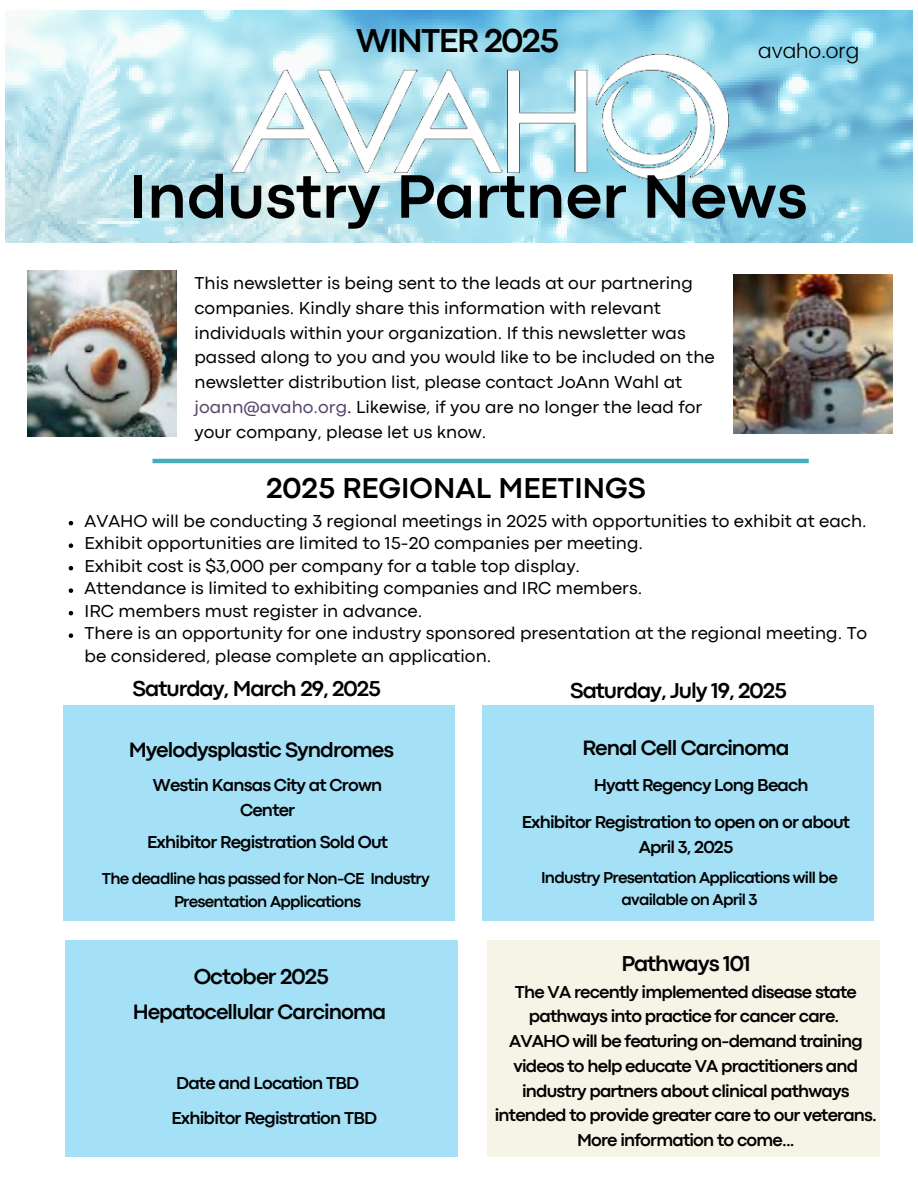
<style>
.page{position:relative;width:918px;height:1188px;background:#fff}
.page>*{position:absolute;margin:0;border:0;box-sizing:border-box;transform-origin:0 0}
.t1{font:700 63.9px "Codec Pro";color:#000}
.t2{font:700 34.5px "Codec Pro";letter-spacing:-.045em;color:#000}
.t3{font:700 30px "Codec Pro";color:#000}
.t4{font:700 22.5px "Codec Pro";letter-spacing:-.045em;color:#000}
.t5{font:700 21.75px "Codec Pro";letter-spacing:-.045em;color:#000}
.t6{font:300 20.4px "Poppins";color:#000}
.t7{font:18px/24.8px "Codec Pro";color:#000}
.t8{font:700 18px/24.8px "Codec Pro";letter-spacing:-.045em;color:#000;text-align:center}
.t9{font:700 16.5px/22.5px "Codec Pro";letter-spacing:-.045em;color:#000;text-align:center}
.s1{color:#54446b}
</style>
<div class="page">
<hr style="left:152px;top:459px;width:657px;height:4px;background:#47adbb">
<img style="left:6px;top:10px;width:907px;height:233px">
<img style="left:226px;top:40px;width:514px;height:158px">
<div style="left:63px;top:705px;width:392px;height:216px;background:#a4e0f6"></div>
<div style="left:65px;top:940px;width:393px;height:217px;background:#a4e0f6"></div>
<div style="left:483px;top:705px;width:391px;height:216px;background:#a4e0f6"></div>
<div style="left:487px;top:940px;width:393px;height:217px;background:#f6f4e7"></div>
<svg style="left:69px;top:521px;width:4px;height:4px"></svg>
<svg style="left:69px;top:543px;width:4px;height:5px"></svg>
<svg style="left:69px;top:566px;width:4px;height:4px"></svg>
<svg style="left:69px;top:588px;width:4px;height:5px"></svg>
<svg style="left:69px;top:611px;width:4px;height:4px"></svg>
<svg style="left:69px;top:633px;width:4px;height:5px"></svg>
<img style="left:734px;top:274px;width:158px;height:159px">
<img style="left:27px;top:270px;width:150px;height:167px">
<p class="t2" style="left:356px;top:29px;width:204px">WINTER 2025</p>
<p class="t6" style="left:758px;top:39px;width:103px">avaho.org</p>
<p class="t1" style="left:129px;top:174px;width:680px">Industry Partner News</p>
<h2 class="t7" style="left:195px;top:272px;width:522px">This newsletter is being sent to the leads at our partnering companies. Kindly share this information with relevant individuals within your organization. If this newsletter was passed along to you and you would like to be included on the newsletter distribution list, please contact JoAnn Wahl at <span class="s1">joann@avaho.org</span>. Likewise, if you are no longer the lead for your company, please let us know.</h2>
<p class="t3" style="left:266px;top:478px;width:381px">2025 REGIONAL MEETINGS</p>
<p class="t7" style="left:85px;top:510px;width:784px">AVAHO will be conducting 3 regional meetings in 2025 with opportunities to exhibit at each.</p>
<p class="t7" style="left:85px;top:532px;width:560px">Exhibit opportunities are limited to 15-20 companies per meeting.</p>
<p class="t7" style="left:85px;top:555px;width:497px">Exhibit cost is $3,000 per company for a table top display.</p>
<p class="t7" style="left:85px;top:577px;width:559px">Attendance is limited to exhibiting companies and IRC members.</p>
<h3 class="t7" style="left:85px;top:600px;width:339px">IRC members must register in advance.</h3>
<p class="t7" style="left:85px;top:623px;width:784px;line-height:22.5px">There is an opportunity for one industry sponsored presentation at the regional meeting. To be considered, please complete an application.</p>
<h5 class="t4" style="left:133px;top:681px;width:250px">Saturday, March 29, 2025</h5>
<p class="t4" style="left:570px;top:682px;width:218px">Saturday, July 19, 2025</p>
<p class="t5" style="left:129px;top:742px;width:267px">Myelodysplastic Syndromes</p>
<h4 class="t8" style="left:153px;top:774px;width:231px">Westin Kansas City at Crown<br>Center</h4>
<h4 class="t8" style="left:147px;top:831px;width:242px">Exhibitor Registration Sold Out</h4>
<h6 class="t9" style="left:102px;top:869px;width:330px">The deadline has passed for Non-CE Industry<br>Presentation Applications</h6>
<h1 class="t4" style="left:194px;top:969px;width:137px">October 2025</h1>
<p class="t5" style="left:133px;top:1004px;width:255px">Hepatocellular Carcinoma</p>
<p class="t8" style="left:176px;top:1072px;width:184px">Date and Location TBD</p>
<p class="t8" style="left:171px;top:1107px;width:207px">Exhibitor Registration TBD</p>
<h6 class="t5" style="left:582px;top:740px;width:209px">Renal Cell Carcinoma</h6>
<h4 class="t8" style="left:594px;top:774px;width:216px">Hyatt Regency Long Beach</h4>
<h6 class="t8" style="left:522px;top:811px;width:330px">Exhibitor Registration to open on or about<br>April 3, 2025</h6>
<h4 class="t9" style="left:541px;top:867px;width:298px">Industry Presentation Applications will be available on April 3</h4>
<h6 class="t4" style="left:621px;top:955px;width:131px">Pathways 101</h6>
<h6 class="t8" style="left:495px;top:981px;width:384px">The VA recently implemented disease state pathways into practice for cancer care.<br>AVAHO will be featuring on-demand training videos to help educate VA practitioners and industry partners about clinical pathways intended to provide greater care to our veterans.<br>More information to come...</h6>
</div>
